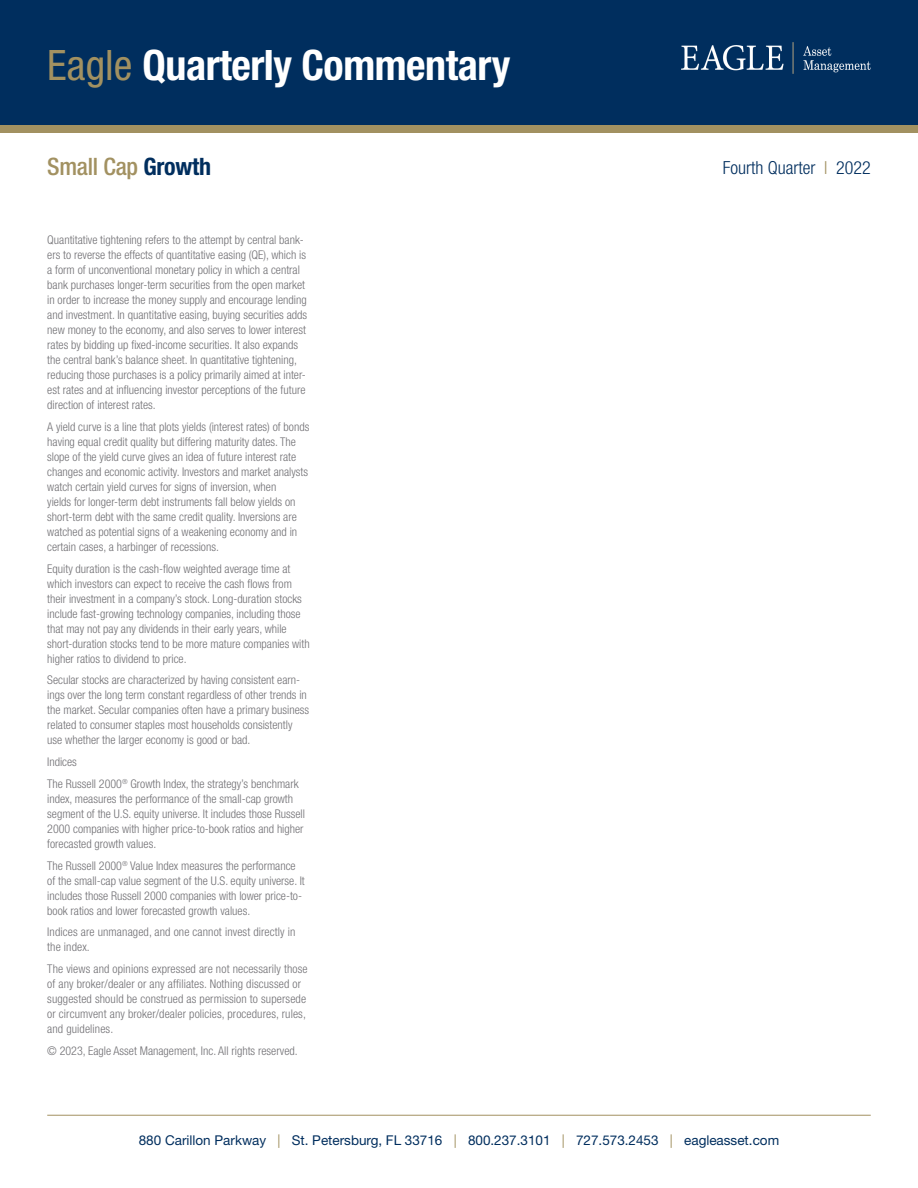
<style>
.page{position:relative;width:918px;height:1188px;background:#fff}
.page>*{position:absolute;margin:0;border:0;box-sizing:border-box;transform-origin:0 0}
.t1{font:700 condensed 42px "Helvetica Neue LT Std";letter-spacing:-.01em;color:#fff}
.t2{font:500 condensed 24px "Helvetica Neue LT Std";letter-spacing:-.01em;color:#a29161}
.t3{font:300 condensed 18px "Helvetica Neue LT Std";color:#002e5e}
.t4{font:13.5px "Helvetica Neue LT Std";color:#002e5e}
.Footnote_disclosures{font:300 condensed 12px/15px "Helvetica Neue LT Std";color:#717074}
.s1{font-weight:400;color:#a29161}
.s2{font-weight:700;color:#002e5e}
.s3{color:#a29161}
</style>
<div class="page">
<hr style="left:47px;top:1115px;width:824px;height:1px;background:#a29161">
<div style="left:1px;top:1px;width:917px;height:128px;background:#002e5e"></div>
<div style="left:0;top:125px;width:918px;height:7px;background:#a29161"></div>
<img style="left:681px;top:43px;width:190px;height:31px">
<h1 class="t1" style="left:47px;top:40px;width:465px"><span class="s1">Eagle</span> Quarterly Commentary</h1>
<h2 class="t2" style="left:47px;top:153px;width:165px">Small Cap <span class="s2">Growth</span></h2>
<p class="Footnote_disclosures" style="left:47px;top:232px;width:261px">Quantitative tightening refers to the attempt by central bank&shy;ers to reverse the effects of quantitative easing (QE), which is a form of unconventional monetary policy in which a central bank purchases longer-term securities from the open market in order to increase the money supply and encourage lending and investment. In quantitative easing, buying securities adds new money to the economy, and also serves to lower interest rates by bidding up fixed-income securities. It also expands the central bank’s balance sheet. In quantitative tightening, reducing those purchases is a policy primarily aimed at inter&shy;est rates and at influencing investor perceptions of the future direction of interest rates.</p>
<p class="Footnote_disclosures" style="left:47px;top:419px;width:264px">A yield curve is a line that plots yields (interest rates) of bonds having equal credit quality but differing maturity dates. The slope of the yield curve gives an idea of future interest rate changes and economic activity. Investors and market analysts watch certain yield curves for signs of inversion, when<br>yields for longer-term debt instruments fall below yields on short-term debt with the same credit quality. Inversions are watched as potential signs of a weakening economy and in certain cases, a harbinger of recessions.</p>
<p class="Footnote_disclosures" style="left:47px;top:561px;width:264px">Equity duration is the cash-flow weighted average time at which investors can expect to receive the cash flows from their investment in a company’s stock. Long-duration stocks include fast-growing technology companies, including those that may not pay any dividends in their early years, while short-duration stocks tend to be more mature companies with higher ratios to dividend to price.</p>
<p class="Footnote_disclosures" style="left:47px;top:672px;width:264px">Secular stocks are characterized by having consistent earn&shy;ings over the long term constant regardless of other trends in the market. Secular companies often have a primary business related to consumer staples most households consistently use whether the larger economy is good or bad.</p>
<p class="Footnote_disclosures" style="left:47px;top:754px;width:31px">Indices</p>
<p class="Footnote_disclosures" style="left:47px;top:776px;width:259px">The Russell 2000<sup>®</sup> Growth Index, the strategy’s benchmark index, measures the performance of the small-cap growth segment of the U.S. equity universe. It includes those Russell 2000 companies with higher price-to-book ratios and higher forecasted growth values.</p>
<p class="Footnote_disclosures" style="left:47px;top:858px;width:259px">The Russell 2000<sup>®</sup> Value Index measures the performance of the small-cap value segment of the U.S. equity universe. It includes those Russell 2000 companies with lower price-to&shy;book ratios and lower forecasted growth values.</p>
<p class="Footnote_disclosures" style="left:47px;top:924px;width:250px">Indices are unmanaged, and one cannot invest directly in the index.</p>
<p class="Footnote_disclosures" style="left:47px;top:961px;width:262px">The views and opinions expressed are not necessarily those of any broker/dealer or any affiliates. Nothing discussed or suggested should be construed as permission to supersede or circumvent any broker/dealer policies, procedures, rules, and guidelines.</p>
<p class="Footnote_disclosures" style="left:47px;top:1043px;width:252px">© 2023, Eagle Asset Management, Inc. All rights reserved.</p>
<h3 class="t3" style="left:723px;top:157px;width:149px">Fourth Quarter <span class="s3">l</span> 2022</h3>
<p class="t4" style="left:139px;top:1132px;width:642px">880 Carillon Parkway <span class="s3">|</span> St. Petersburg, FL 33716 <span class="s3">|</span> 800.237.3101 <span class="s3">|</span> 727.573.2453 <span class="s3">|</span> eagleasset.com</p>
</div>
